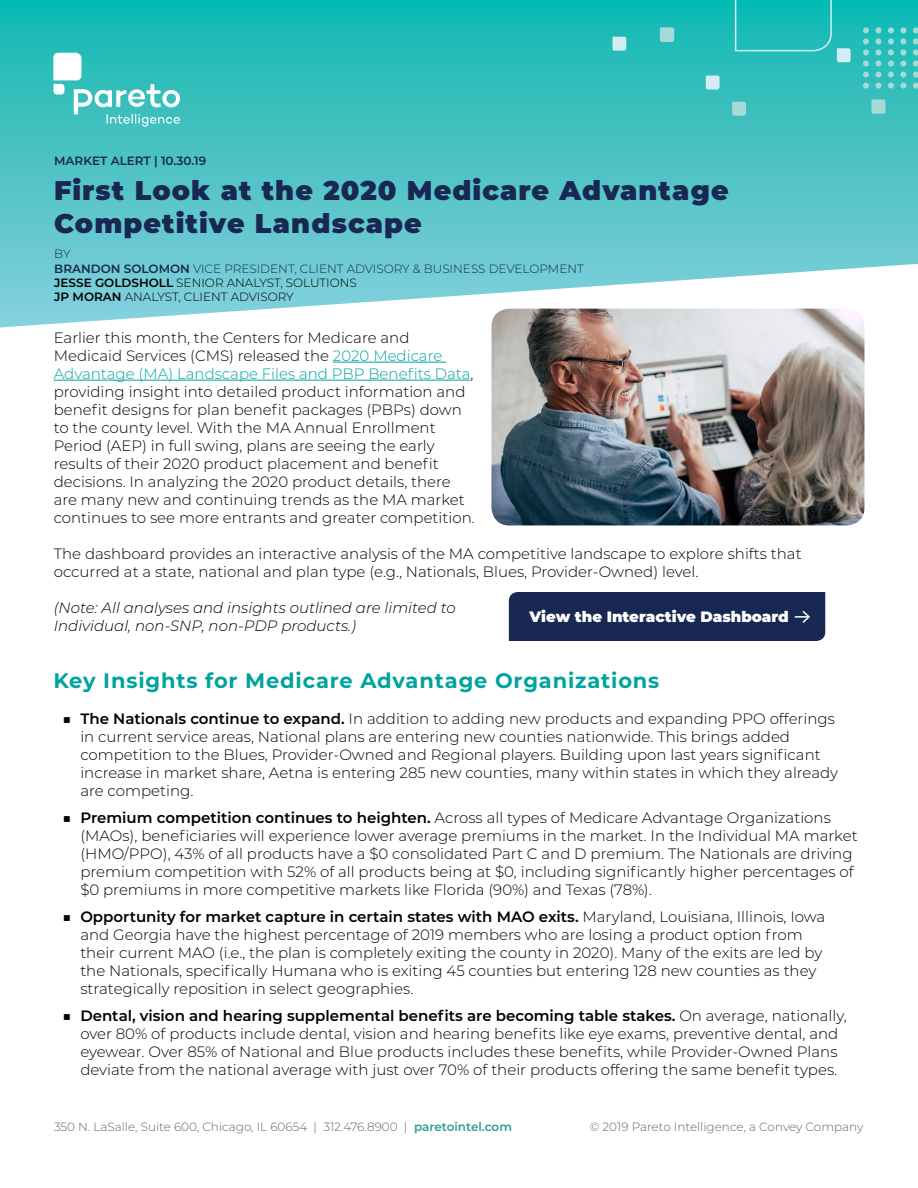
<style>
.page{position:relative;width:918px;height:1188px;background:#fff}
.page>*{position:absolute;margin:0;border:0;box-sizing:border-box;transform-origin:0 0}
.t1{font:900 27px/32.4px "Montserrat";letter-spacing:.04em;color:#182853}
.t2{font:700 21px "Montserrat";letter-spacing:.04em;color:#00a39d}
.t3{font:300 15px/18px "Montserrat";color:#000}
.t4{font:italic 300 15px/18px "Montserrat";color:#000}
.t5{font:900 15px "Montserrat";color:#fff}
.t6{font:300 12px/14.4px "Montserrat";color:#182853}
.t7{font:300 12px "Montserrat";color:#5d6771}
.t8{font:600 12px "Montserrat";color:#182853}
.s1{font-weight:600}
.s2{font-weight:600;color:#000}
.s3{color:#000}
.s4{color:#00a39d}
.s5{font-weight:400}
.s6{color:#5c6770}
.s7{font-weight:600;color:#309c94}
</style>
<div class="page">
<svg style="left:0;top:0;width:918px;height:328px"></svg>
<svg style="left:53px;top:53px;width:127px;height:74px"></svg>
<svg style="left:706px;top:76px;width:14px;height:14px"></svg>
<svg style="left:732px;top:102px;width:14px;height:14px"></svg>
<svg style="left:613px;top:37px;width:13px;height:14px"></svg>
<svg style="left:660px;top:27px;width:14px;height:15px"></svg>
<svg style="left:734px;top:0;width:117px;height:62px"></svg>
<svg style="left:871px;top:99px;width:15px;height:15px"></svg>
<svg style="left:913px;top:27px;width:5px;height:62px"></svg>
<svg style="left:900px;top:27px;width:6px;height:28px"></svg>
<div style="left:900px;top:60px;width:6px;height:7px;background:#a5dad8;border-radius:50%"></div>
<svg style="left:900px;top:72px;width:6px;height:17px"></svg>
<svg style="left:888px;top:27px;width:6px;height:28px"></svg>
<div style="left:888px;top:60px;width:6px;height:7px;background:#a5dad8;border-radius:50%"></div>
<svg style="left:888px;top:72px;width:6px;height:17px"></svg>
<svg style="left:875px;top:27px;width:6px;height:28px"></svg>
<div style="left:875px;top:60px;width:6px;height:7px;background:#a5dad8;border-radius:50%"></div>
<svg style="left:875px;top:72px;width:6px;height:17px"></svg>
<svg style="left:863px;top:27px;width:6px;height:28px"></svg>
<div style="left:863px;top:60px;width:6px;height:7px;background:#a5dad8;border-radius:50%"></div>
<svg style="left:863px;top:72px;width:6px;height:17px"></svg>
<hr style="left:333px;top:362px;width:113px;height:1px;background:#00a39d">
<hr style="left:54px;top:380px;width:417px;height:1px;background:#00a39d">
<img style="left:491px;top:309px;width:373px;height:216px">
<div style="left:509px;top:592px;width:316px;height:49px;background:#182853"></div>
<p class="t8" style="left:54px;top:152px;width:154px">MARKET ALERT | 10.30.19</p>
<h1 class="t1" style="left:54px;top:173px;width:676px">First Look at the 2020 Medicare Advantage<br>Competitive Landscape</h1>
<p class="t6" style="left:54px;top:246px;width:531px">BY<br><span class="s1">BRANDON SOLOMON</span> VICE PRESIDENT, CLIENT ADVISORY &amp; BUSINESS DEVELOPMENT <span class="s2">JESSE GOLDSHOLL</span> <span class="s3">SENIOR ANALYST, SOLUTIONS<br></span><span class="s2">JP MORAN</span> <span class="s3">ANALYST, CLIENT ADVISORY</span></p>
<p class="t3" style="left:54px;top:328px;width:423px">Earlier this month, the Centers for Medicare and Medicaid Services (CMS) released the <span class="s4">2020 Medicare Advantage (MA) Landscape Files and PBP Benefits Data</span>, providing insight into detailed product information and benefit designs for plan benefit packages (PBPs) down to the county level. With the MA Annual Enrollment Period (AEP) in full swing, plans are seeing the early results of their 2020 product placement and benefit decisions. In analyzing the 2020 product details, there are many new and continuing trends as the MA market continues to see more entrants and greater competition.</p>
<p class="t3" style="left:54px;top:544px;width:749px">The dashboard provides an interactive analysis of the MA competitive landscape to explore shifts that occurred at a state, national and plan type (e.g., Nationals, Blues, Provider-Owned) level.</p>
<p class="t4" style="left:54px;top:598px;width:404px">(Note: All analyses and insights outlined are limited to<br>Individual, non-SNP, non-PDP products.)</p>
<p class="t5" style="left:529px;top:606px;width:261px">View the Interactive Dashboard</p>
<h2 class="t2" style="left:53px;top:666px;width:608px">Key Insights for Medicare Advantage Organizations</h2>
<p class="t3" style="left:80px;top:710px;width:759px;text-indent:-18px"><span class="s5">■</span> <span class="s1">The Nationals continue to expand.</span> In addition to adding new products and expanding PPO offerings in current service areas, National plans are entering new counties nationwide. This brings added competition to the Blues, Provider-Owned and Regional players. Building upon last years significant increase in market share, Aetna is entering 285 new counties, many within states in which they already are competing.</p>
<p class="t3" style="left:80px;top:809px;width:779px;text-indent:-18px"><span class="s5">■</span> <span class="s1">Premium competition continues to heighten.</span> Across all types of Medicare Advantage Organizations (MAOs), beneficiaries will experience lower average premiums in the market. In the Individual MA market (HMO/PPO), 43% of all products have a $0 consolidated Part C and D premium. The Nationals are driving premium competition with 52% of all products being at $0, including significantly higher percentages of $0 premiums in more competitive markets like Florida (90%) and Texas (78%).</p>
<p class="t3" style="left:80px;top:908px;width:746px;text-indent:-18px"><span class="s5">■</span> <span class="s1">Opportunity for market capture in certain states with MAO exits.</span> Maryland, Louisiana, Illinois, Iowa and Georgia have the highest percentage of 2019 members who are losing a product option from their current MAO (i.e., the plan is completely exiting the county in 2020). Many of the exits are led by the Nationals, specifically Humana who is exiting 45 counties but entering 128 new counties as they strategically reposition in select geographies.</p>
<p class="t3" style="left:80px;top:1007px;width:768px;text-indent:-18px"><span class="s5">■</span> <span class="s1">Dental, vision and hearing supplemental benefits are becoming table stakes.</span> On average, nationally, over 80% of products include dental, vision and hearing benefits like eye exams, preventive dental, and eyewear. Over 85% of National and Blue products includes these benefits, while Provider-Owned Plans deviate from the national average with just over 70% of their products offering the same benefit types.</p>
<p class="t7" style="left:54px;top:1119px;width:460px">350 N. LaSalle, Suite 600, Chicago, IL 60654 | <span class="s6">312.476.8900</span> | <span class="s7">paretointel.com</span></p>
<p class="t7" style="left:590px;top:1119px;width:275px">© 2019 Pareto Intelligence, a Convey Company</p>
</div>
